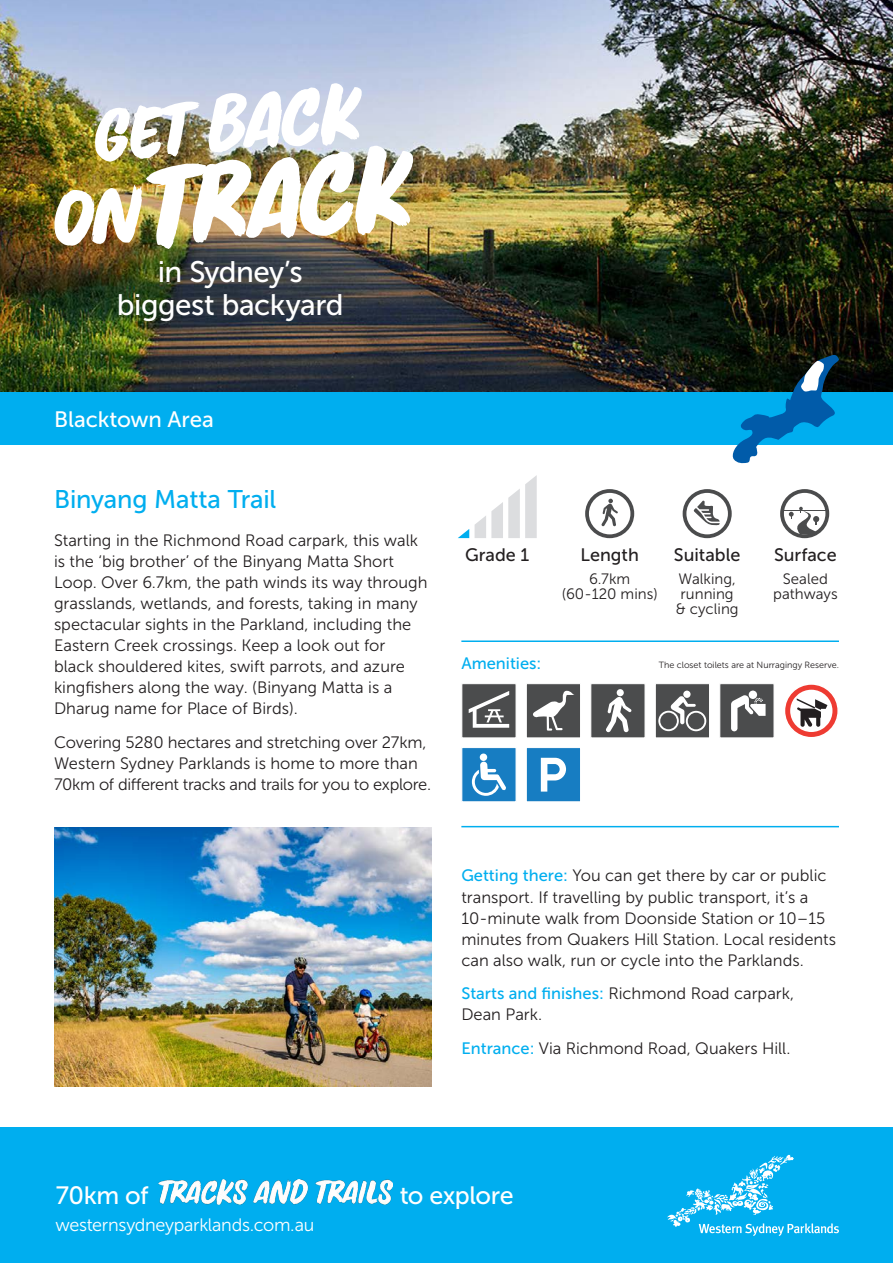
<style>
.page{position:relative;width:893px;height:1263px;background:#fff}
.page>*{position:absolute;margin:0;border:0;box-sizing:border-box;transform-origin:0 0}
.t1{font:29.55px/32.8px "Museo Sans 500";letter-spacing:-.015em;color:#fff;text-align:center}
.t2{font:25.5px "Museo Sans 500";letter-spacing:-.005em;color:#00aeef}
.t3{font:25.05px "Museo Sans 500";letter-spacing:-.02em;color:#fff}
.t4{font:22.2px "Museo Sans 500";letter-spacing:-.005em;color:#fff}
.t5{font:18px "Museo Sans 300";letter-spacing:-.015em;color:#fff}
.t6{font:18px "Museo Sans 500";color:#231f20}
.t7{font:16.5px/21px "Museo Sans 300";color:#231f20}
.t8{font:16.5px "Museo Sans 500";color:#00aeef}
.t9{font:15px/15px "Museo Sans 300";color:#231f20;text-align:center}
.t10{font:9px "Museo Sans 300";color:#231f20}
.s1{font-family:"Museo Sans 500";color:#00aeef}
</style>
<div class="page">
<img style="left:0;top:0;width:893px;height:392px">
<img style="left:54px;top:83px;width:359px;height:166px">
<div style="left:0;top:392px;width:893px;height:52px;background:#00aeef"></div>
<img style="left:54px;top:827px;width:378px;height:260px">
<hr style="left:461px;top:826px;width:378px;height:1px;background:#00aeef">
<hr style="left:461px;top:640px;width:378px;height:2px;background:#00aeef">
<div style="left:526px;top:683px;width:55px;height:55px;background:#4b4c4d;border:1px solid #fff"></div>
<svg style="left:533px;top:691px;width:41px;height:40px"></svg>
<div style="left:590px;top:683px;width:55px;height:55px;background:#4b4c4d;border:1px solid #fff"></div>
<div style="left:616px;top:689px;width:8px;height:7px;background:#fff;border-radius:50%"></div>
<svg style="left:606px;top:697px;width:25px;height:35px"></svg>
<div style="left:655px;top:683px;width:55px;height:55px;background:#4b4c4d;border:1px solid #fff"></div>
<div style="left:683px;top:691px;width:8px;height:7px;background:#fff;border-radius:50%"></div>
<svg style="left:658px;top:696px;width:48px;height:35px"></svg>
<div style="left:461px;top:683px;width:55px;height:55px;background:#4b4c4d;border:1px solid #fff"></div>
<svg style="left:469px;top:691px;width:40px;height:37px"></svg>
<svg style="left:731px;top:352px;width:109px;height:112px"></svg>
<svg style="left:683px;top:489px;width:49px;height:49px"></svg>
<svg style="left:780px;top:489px;width:49px;height:49px"></svg>
<svg style="left:585px;top:489px;width:49px;height:49px"></svg>
<div style="left:526px;top:747px;width:55px;height:55px;background:#177dc2;border:1px solid #fff"></div>
<svg style="left:541px;top:758px;width:25px;height:33px"></svg>
<div style="left:461px;top:747px;width:55px;height:55px;background:#177dc2;border:1px solid #fff"></div>
<div style="left:480px;top:753px;width:7px;height:8px;background:#fff;border-radius:50%"></div>
<svg style="left:472px;top:761px;width:34px;height:35px"></svg>
<svg style="left:785px;top:684px;width:53px;height:53px"></svg>
<div style="left:719px;top:683px;width:55px;height:55px;background:#4b4c4d;border:1px solid #fff"></div>
<div style="left:749px;top:690px;width:8px;height:9px;background:#fff;border-radius:50%"></div>
<svg style="left:731px;top:695px;width:35px;height:36px"></svg>
<div style="left:0;top:1127px;width:893px;height:136px;background:#00aeef"></div>
<svg style="left:667px;top:1154px;width:172px;height:82px"></svg>
<img style="left:158px;top:1180px;width:235px;height:25px">
<svg style="left:458px;top:529px;width:11px;height:9px"></svg>
<svg style="left:475px;top:475px;width:62px;height:63px"></svg>
<p class="t1" style="left:117px;top:256px;width:228px">in Sydney’s biggest backyard</p>
<p class="t4" style="left:54px;top:407px;width:161px">Blacktown Area</p>
<p class="t2" style="left:54px;top:485px;width:224px">Binyang Matta Trail</p>
<p class="t7" style="left:54px;top:530px;width:375px">Starting in the Richmond Road carpark, this walk is the ‘big brother’ of the Binyang Matta Short Loop. Over 6.7km, the path winds its way through grasslands, wetlands, and forests, taking in many spectacular sights in the Parkland, including the Eastern Creek crossings. Keep a look out for black shouldered kites, swift parrots, and azure kingfishers along the way. (Binyang Matta is a Dharug name for Place of Birds).</p>
<p class="t7" style="left:54px;top:732px;width:379px">Covering 5280 hectares and stretching over 27km,<br>Western Sydney Parklands is home to more than<br>70km of different tracks and trails for you to explore.</p>
<p class="t6" style="left:465px;top:545px;width:66px">Grade 1</p>
<p class="t8" style="left:461px;top:655px;width:82px">Amenities:</p>
<p class="t6" style="left:580px;top:545px;width:60px">Length</p>
<p class="t9" style="left:562px;top:572px;width:97px">6.7km (60-120 mins)</p>
<p class="t6" style="left:674px;top:545px;width:68px">Suitable</p>
<p class="t9" style="left:676px;top:572px;width:64px">Walking, running &amp; cycling</p>
<p class="t6" style="left:774px;top:545px;width:64px">Surface</p>
<p class="t9" style="left:773px;top:572px;width:66px">Sealed pathways</p>
<p class="t10" style="left:659px;top:660px;width:182px">The closet toilets are at Nurragingy Reserve.</p>
<p class="t7" style="left:461px;top:865px;width:376px"><span class="s1">Getting there:</span> You can get there by car or public transport. If travelling by public transport, it’s a 10-minute walk from Doonside Station or 10–15 minutes from Quakers Hill Station. Local residents can also walk, run or cycle into the Parklands.</p>
<p class="t7" style="left:461px;top:983px;width:334px"><span class="s1">Starts and finishes:</span> Richmond Road carpark,<br>Dean Park.</p>
<p class="t7" style="left:461px;top:1038px;width:331px"><span class="s1">Entrance:</span> Via Richmond Road, Quakers Hill.</p>
<p class="t3" style="left:56px;top:1181px;width:94px">70km of</p>
<p class="t3" style="left:400px;top:1181px;width:115px">to explore</p>
<p class="t5" style="left:56px;top:1215px;width:260px">westernsydneyparklands.com.au</p>
</div>
